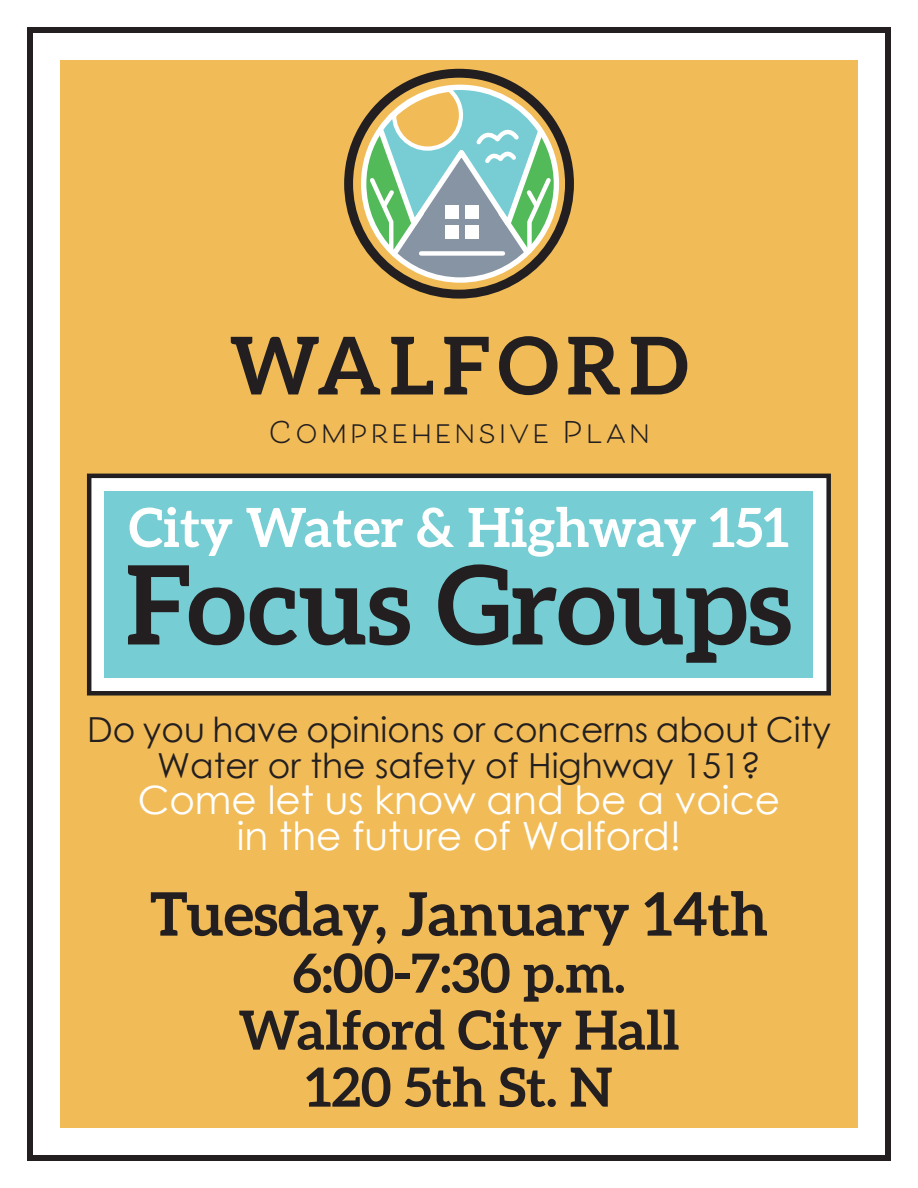
<style>
.page{position:relative;width:918px;height:1188px;background:#fff}
.page>*{position:absolute;margin:0;border:0;box-sizing:border-box;transform-origin:0 0}
.t1{font:700 109.5px "Aleo";color:#231f20}
.t2{font:700 79.8px "Aleo";letter-spacing:.1em;color:#231f20}
.t3{font:700 60px "Aleo";color:#231f20}
.t4{font:700 54px "Aleo";color:#231f20}
.t5{font:700 54px "Aleo";color:#fff}
.t6{font:39px "Century Gothic";color:#fff}
.t7{font:34.5px "Century Gothic";color:#231f20}
.t8{font:700 29.4px "Beloved Sans";letter-spacing:.1em;color:#231f20}
</style>
<div class="page">
<div style="left:27px;top:27px;width:864px;height:1134px;border:6px solid #231f20"></div>
<div style="left:60px;top:60px;width:798px;height:1068px;background:#f1bc58"></div>
<svg style="left:344px;top:69px;width:230px;height:230px"></svg>
<div style="left:89px;top:476px;width:740px;height:217px;background:#fff"></div>
<div style="left:87px;top:474px;width:744px;height:222px;border:4px solid #231f20"></div>
<div style="left:105px;top:492px;width:708px;height:186px;background:#76cdd3"></div>
<p class="t2" style="left:230px;top:320px;width:460px">WALFORD</p>
<p class="t8" style="left:268px;top:416px;width:383px">Comprehensive Plan</p>
<p class="t5" style="left:129px;top:496px;width:662px">City Water &amp; Highway 151</p>
<p class="t1" style="left:126px;top:542px;width:668px">Focus Groups</p>
<p class="t7" style="left:87px;top:705px;width:746px">Do you have opinions or concerns about City</p>
<p class="t7" style="left:157px;top:741px;width:605px">Water or the safety of Highway 151?</p>
<p class="t6" style="left:138px;top:773px;width:644px">Come let us know and be a voice</p>
<p class="t6" style="left:237px;top:809px;width:446px">in the future of Walford!</p>
<p class="t3" style="left:150px;top:879px;width:620px">Tuesday, January 14th</p>
<p class="t4" style="left:293px;top:942px;width:334px">6:00-7:30 p.m.</p>
<p class="t4" style="left:238px;top:999px;width:443px">Walford City Hall</p>
<p class="t4" style="left:305px;top:1056px;width:309px">120 5th St. N</p>
</div>
